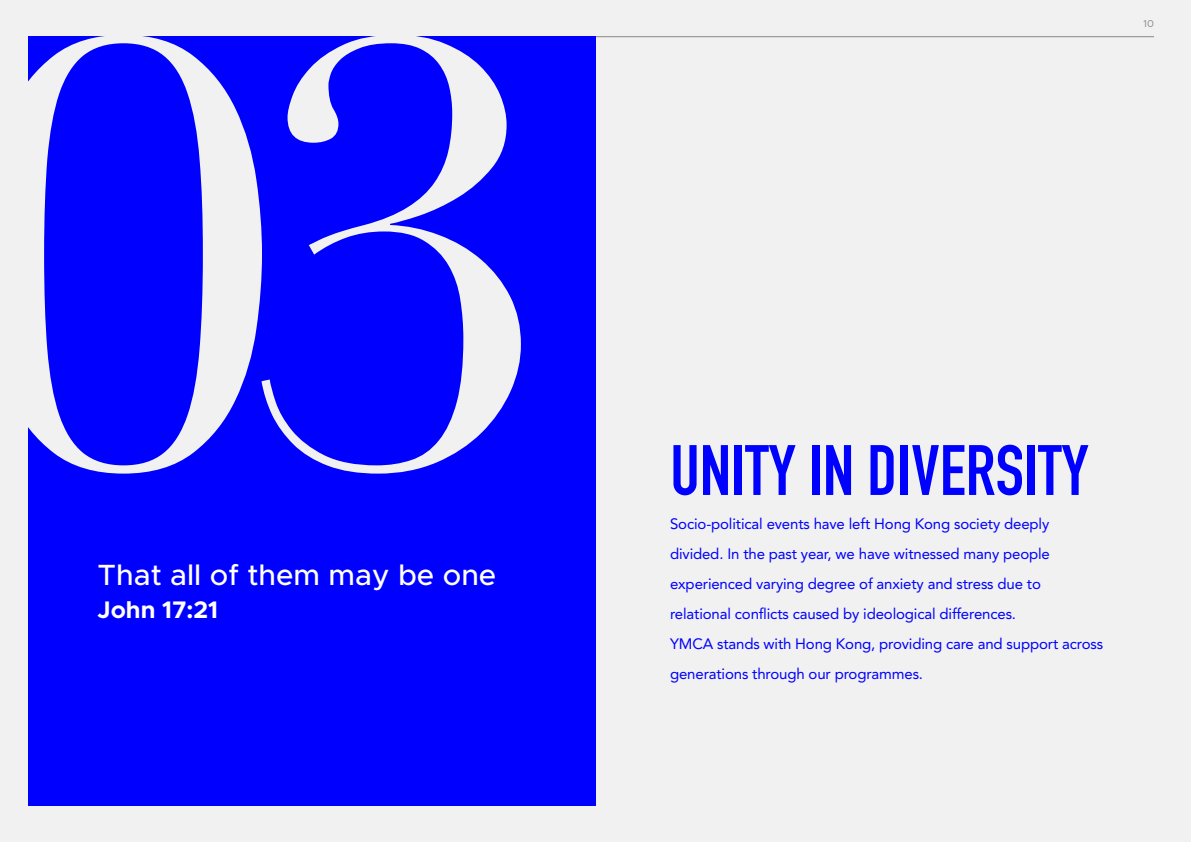
<style>
.page{position:relative;width:1191px;height:842px;background:#f1f1f1}
.page>*{position:absolute;margin:0;border:0;box-sizing:border-box;transform-origin:0 0}
.t1{font:592px "Didot";color:#f1f1f1}
.t2{font:70px "DIN Engschrift Std";color:#00f}
.t3{font:500 29.4px "Metropolis";color:#fff}
.t4{font:700 24px "Metropolis";color:#fff}
.t5{font:15px/30px "Avenir LT Std";letter-spacing:-.01em;color:#00f}
.t6{font:10px "Metropolis";color:#878787}
</style>
<div class="page">
<hr style="left:36px;top:36px;width:1118px;height:1px;background:#878787">
<div style="left:27px;top:36px;width:568px;height:770px;background:#00f"></div>
<h1 class="t1" style="left:-30px;top:-95px;width:585px">03</h1>
<h3 class="t3" style="left:98px;top:556px;width:400px">That all of them may be one</h3>
<h3 class="t4" style="left:98px;top:595px;width:122px">John 17:21</h3>
<p class="t6" style="left:1143px;top:17px;width:12px">10</p>
<h2 class="t2" style="left:670px;top:429px;width:420px">UNITY IN DIVERSITY</h2>
<p class="t5" style="left:670px;top:509px;width:434px">Socio-political events have left Hong Kong society deeply divided. In the past year, we have witnessed many people experienced varying degree of anxiety and stress due to relational conflicts caused by ideological differences.<br>YMCA stands with Hong Kong, providing care and support across generations through our programmes.</p>
</div>
